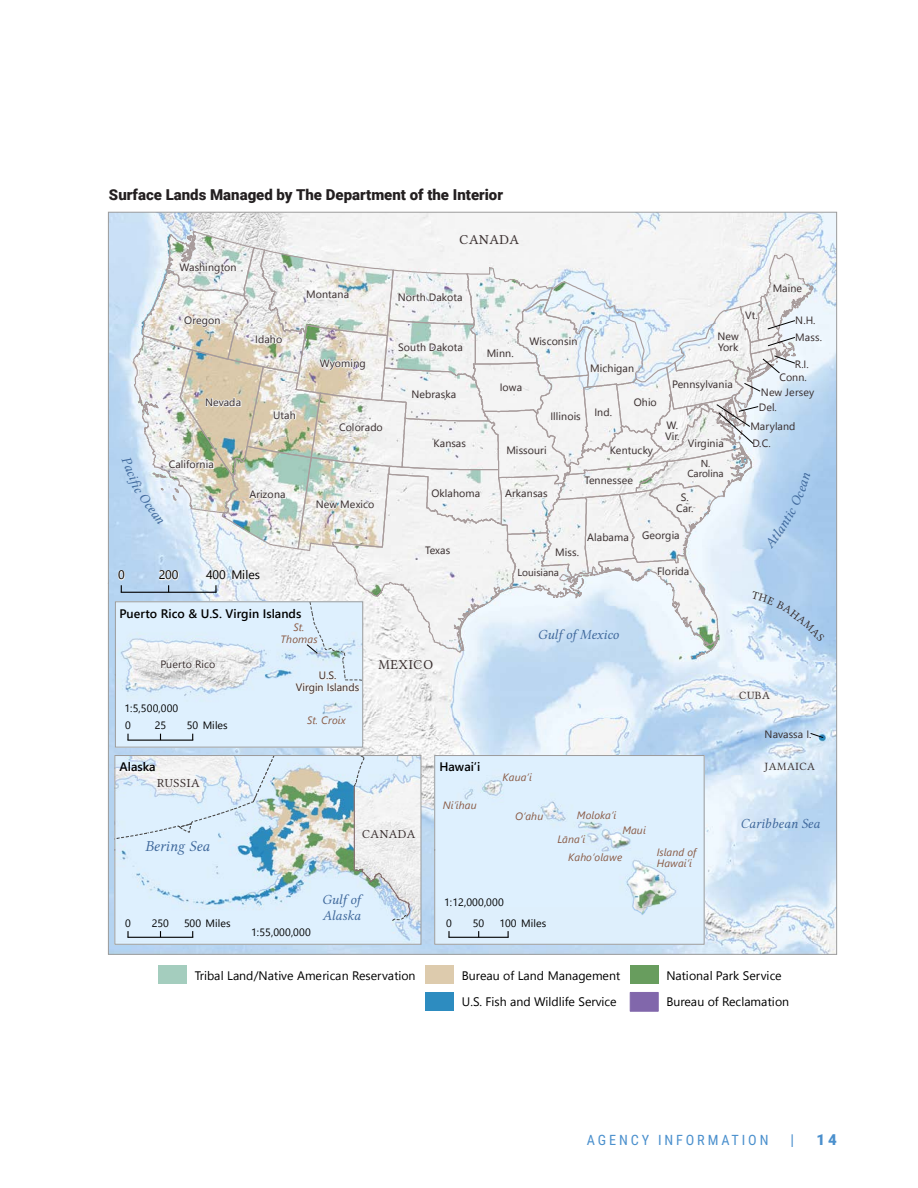
<style>
.page{position:relative;width:918px;height:1188px;background:#fff}
.page>*{position:absolute;margin:0;border:0;box-sizing:border-box;transform-origin:0 0}
.t1{font:15.45px "Lin Libertine OI";color:#40699c}
.t2{font:900 15px "Roboto";color:#231f20}
.t3{font:900 15px "Roboto";color:#4b90cd}
.t4{font:15px "Roboto Condensed";color:#4b90cd}
.t5{font:14.25px "Roboto Condensed";letter-spacing:.2em;color:#4b90cd}
.t6{font:13.95px/15.9px "Lin Libertine OI";letter-spacing:-.005em;color:#40699c}
.t7{font:13.65px "Lin Libertine O";letter-spacing:.05em;color:#362b2b}
.t8{font:12.3px "Segoe UI";color:#000}
.t9{font:600 12.3px "Segoe UI";color:#000}
.t10{font:12.3px "Lin Libertine O";letter-spacing:.045em;color:#362b2b}
.t11{font:11.25px "Lin Libertine O";letter-spacing:.055em;color:#362b2b}
.t12{font:10.65px/11.6px "Segoe UI";letter-spacing:.01em;color:#362b2b}
.t13{font:italic 10.65px/11.6px "Segoe UI";letter-spacing:.01em;color:#895a44}
.t14{font:10.65px "Segoe UI";letter-spacing:.015em;color:#000}
.t15{font:10.05px/10.4px "Segoe UI";letter-spacing:-.01em;color:#362b2b;text-align:center}
</style>
<div class="page">
<div style="left:103px;top:206px;width:739px;height:810px;background:linear-gradient(to bottom,#f8f8f8,#fafafa)"></div>
<div style="left:154px;top:961px;width:640px;height:55px;background:#fff"></div>
<div style="left:630px;top:992px;width:29px;height:20px;background:#8167ab;border:1px solid #8167ab"></div>
<div style="left:630px;top:965px;width:28px;height:19px;background:#689d5e"></div>
<div style="left:425px;top:992px;width:28px;height:19px;background:#2d8cc0"></div>
<div style="left:425px;top:965px;width:28px;height:19px;background:#ddcbad"></div>
<div style="left:158px;top:965px;width:28px;height:19px;background:#a4cdbe"></div>
<svg style="left:108px;top:211px;width:729px;height:744px"></svg>
<svg style="left:114px;top:755px;width:308px;height:190px;background:#d0e1ea"></svg>
<svg style="left:434px;top:755px;width:271px;height:190px;background:#dbecf9"></svg>
<svg style="left:448px;top:931px;width:2px;height:6px"></svg>
<hr style="left:449px;top:937px;width:59px;height:1px;background:#000">
<svg style="left:127px;top:931px;width:2px;height:6px"></svg>
<hr style="left:128px;top:937px;width:65px;height:1px;background:#000">
<svg style="left:115px;top:229px;width:710px;height:519px"></svg>
<p class="t2" style="left:109px;top:184px;width:396px">Surface Lands Managed by The Department of the Interior</p>
<p class="t7" style="left:460px;top:229px;width:61px">CANADA</p>
<p class="t12" style="left:180px;top:262px;width:58px">Washington</p>
<p class="t12" style="left:306px;top:289px;width:44px">Montana</p>
<p class="t12" style="left:398px;top:292px;width:66px">North Dakota</p>
<p class="t12" style="left:773px;top:282px;width:31px">Maine</p>
<p class="t12" style="left:184px;top:314px;width:38px">Oregon</p>
<p class="t12" style="left:745px;top:309px;width:14px">Vt.</p>
<p class="t12" style="left:795px;top:314px;width:22px">N.H.</p>
<p class="t12" style="left:255px;top:333px;width:28px">Idaho</p>
<p class="t12" style="left:205px;top:396px;width:37px">Nevada</p>
<p class="t12" style="left:273px;top:409px;width:24px">Utah</p>
<p class="t6" style="left:133px;top:455px;width:33px;rotate:68deg">Pacifi</p>
<p class="t6" style="left:148px;top:490px;width:29px;rotate:54deg">Ocea</p>
<p class="t12" style="left:169px;top:458px;width:47px">California</p>
<p class="t12" style="left:249px;top:488px;width:38px">Arizona</p>
<p class="t12" style="left:320px;top:357px;width:48px">Wyoming</p>
<p class="t12" style="left:339px;top:421px;width:45px">Colorado</p>
<p class="t12" style="left:316px;top:498px;width:60px">New Mexico</p>
<p class="t12" style="left:398px;top:341px;width:66px">South Dakota</p>
<p class="t12" style="left:411px;top:388px;width:46px">Nebraska</p>
<p class="t12" style="left:434px;top:437px;width:34px">Kansas</p>
<p class="t12" style="left:487px;top:347px;width:28px">Minn.</p>
<p class="t12" style="left:529px;top:335px;width:50px">Wisconsin</p>
<p class="t12" style="left:717px;top:330px;width:23px">New<br>York</p>
<p class="t12" style="left:795px;top:331px;width:28px">Mass.</p>
<p class="t12" style="left:590px;top:363px;width:46px">Michigan</p>
<p class="t12" style="left:500px;top:381px;width:24px">Iowa</p>
<p class="t12" style="left:672px;top:378px;width:62px">Pennsylvania</p>
<p class="t12" style="left:634px;top:396px;width:25px">Ohio</p>
<p class="t12" style="left:551px;top:410px;width:32px">Illinois</p>
<p class="t12" style="left:506px;top:444px;width:42px">Missouri</p>
<p class="t12" style="left:595px;top:407px;width:19px">Ind.</p>
<p class="t12" style="left:610px;top:444px;width:45px">Kentucky</p>
<p class="t12" style="left:665px;top:419px;width:16px">W.<br>Vir.</p>
<p class="t12" style="left:688px;top:437px;width:38px">Virginia</p>
<p class="t12" style="left:795px;top:358px;width:15px">R.I.</p>
<p class="t12" style="left:779px;top:371px;width:29px">Conn.</p>
<p class="t12" style="left:761px;top:386px;width:55px">New Jersey</p>
<p class="t12" style="left:759px;top:402px;width:19px">Del.</p>
<p class="t12" style="left:750px;top:420px;width:47px">Maryland</p>
<p class="t12" style="left:752px;top:437px;width:20px">D.C.</p>
<p class="t12" style="left:585px;top:474px;width:50px">Tennessee</p>
<p class="t15" style="left:688px;top:458px;width:38px">N.<br>Carolina</p>
<p class="t12" style="left:431px;top:487px;width:50px">Oklahoma</p>
<p class="t12" style="left:505px;top:487px;width:44px">Arkansas</p>
<p class="t12" style="left:676px;top:491px;width:19px;text-align:center">S.<br>Car.</p>
<p class="t12" style="left:587px;top:531px;width:43px">Alabama</p>
<p class="t12" style="left:642px;top:529px;width:39px">Georgia</p>
<p class="t12" style="left:425px;top:544px;width:27px">Texas</p>
<p class="t12" style="left:555px;top:546px;width:25px">Miss.</p>
<p class="t8" style="left:118px;top:565px;width:8px">0</p>
<p class="t8" style="left:159px;top:565px;width:21px">200</p>
<p class="t8" style="left:206px;top:565px;width:56px">400 Miles</p>
<p class="t15" style="left:518px;top:567px;width:43px">Louisiana</p>
<p class="t12" style="left:657px;top:565px;width:34px">Florida</p>
<p class="t9" style="left:120px;top:604px;width:183px">Puerto Rico &amp; U.S. Virgin Islands</p>
<p class="t12" style="left:160px;top:659px;width:56px">Puerto Rico</p>
<p class="t14" style="left:125px;top:699px;width:55px">1:5,500,000</p>
<p class="t14" style="left:125px;top:717px;width:7px">0</p>
<p class="t14" style="left:187px;top:717px;width:42px">50 Miles</p>
<p class="t14" style="left:155px;top:717px;width:13px">25</p>
<p class="t13" style="left:281px;top:621px;width:38px;text-align:center">St.<br>Thomas</p>
<p class="t12" style="left:296px;top:670px;width:65px;text-align:center">U.S.<br>Virgin Islands</p>
<p class="t13" style="left:307px;top:714px;width:40px">St. Croix</p>
<p class="t7" style="left:379px;top:653px;width:56px">MEXICO</p>
<p class="t6" style="left:538px;top:627px;width:83px">Gulf of Mexico</p>
<p class="t9" style="left:120px;top:757px;width:38px">Alaska</p>
<p class="t10" style="left:157px;top:773px;width:44px">RUSSIA</p>
<p class="t1" style="left:145px;top:838px;width:66px">Bering Sea</p>
<p class="t10" style="left:362px;top:825px;width:55px">CANADA</p>
<p class="t9" style="left:439px;top:757px;width:43px">Hawaiʻi</p>
<p class="t13" style="left:443px;top:799px;width:35px">Niʻihau</p>
<p class="t13" style="left:502px;top:771px;width:31px">Kauaʻi</p>
<p class="t13" style="left:515px;top:810px;width:30px">Oʻahu</p>
<p class="t6" style="left:322px;top:892px;width:40px">Gulf of<br>Alaska</p>
<p class="t14" style="left:444px;top:894px;width:61px">1:12,000,000</p>
<p class="t14" style="left:125px;top:914px;width:7px">0</p>
<p class="t14" style="left:184px;top:914px;width:48px">500 Miles</p>
<p class="t14" style="left:152px;top:914px;width:19px">250</p>
<p class="t14" style="left:446px;top:914px;width:7px">0</p>
<p class="t14" style="left:499px;top:914px;width:48px">100 Miles</p>
<p class="t14" style="left:473px;top:914px;width:13px">50</p>
<p class="t13" style="left:577px;top:809px;width:41px">Molokaʻi</p>
<p class="t13" style="left:557px;top:833px;width:29px">Lānaʻi</p>
<p class="t13" style="left:622px;top:824px;width:25px">Maui</p>
<p class="t13" style="left:568px;top:851px;width:56px">Kahoʻolawe</p>
<p class="t13" style="left:657px;top:845px;width:41px">Island of<br>Hawaiʻi</p>
<p class="t11" style="left:739px;top:686px;width:32px">CUBA</p>
<p class="t12" style="left:765px;top:728px;width:48px">Navassa I.</p>
<p class="t11" style="left:765px;top:757px;width:52px">JAMAICA</p>
<p class="t6" style="left:741px;top:816px;width:81px">Caribbean Sea</p>
<p class="t14" style="left:251px;top:924px;width:61px">1:55,000,000</p>
<p class="t8" style="left:195px;top:965px;width:222px">Tribal Land/Native American Reservation</p>
<p class="t8" style="left:462px;top:965px;width:160px">Bureau of Land Management</p>
<p class="t8" style="left:666px;top:965px;width:117px">National Park Service</p>
<p class="t8" style="left:462px;top:990px;width:156px">U.S. Fish and Wildlife Service</p>
<p class="t8" style="left:666px;top:992px;width:124px">Bureau of Reclamation</p>
<h3 class="t5" style="left:587px;top:1130px;width:183px">AGENCY INFORMATION</h3>
<h2 class="t4" style="left:791px;top:1129px;width:5px">|</h2>
<h2 class="t3" style="left:817px;top:1129px;width:22px">14</h2>
</div>
